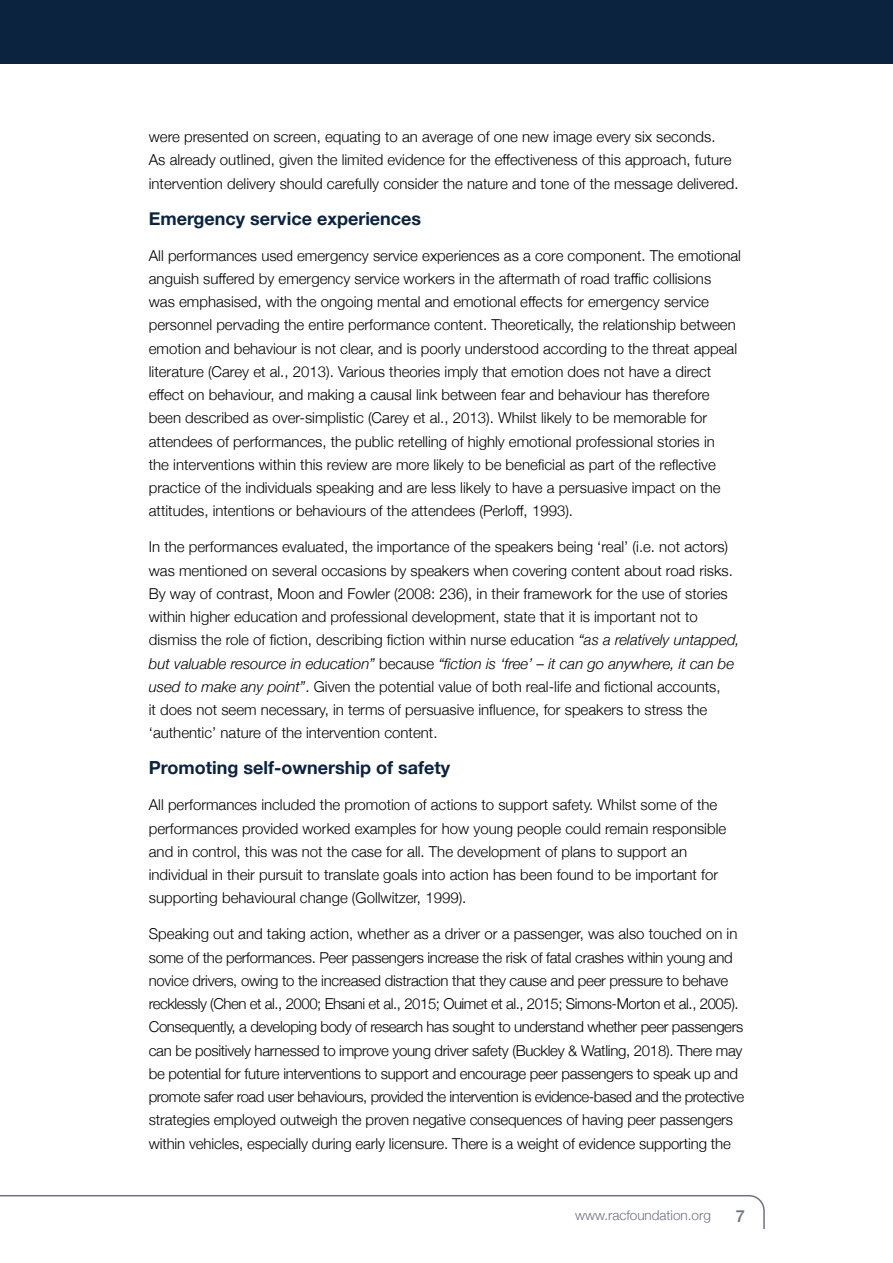
<style>
.page{position:relative;width:893px;height:1263px;background:#0c233f}
.page>*{position:absolute;margin:0;border:0;box-sizing:border-box;transform-origin:0 0}
.t1{font:700 18px "Helvetica Neue";color:#0c233f}
.t2{font:500 16.5px "Helvetica Neue";color:#6f7084}
.t3{font:300 15px/23.2px "Helvetica Neue";color:#000}
.t4{font:300 15px/23.2px "Helvetica Neue";letter-spacing:-.02em;color:#000}
.t5{font:300 13.5px "Helvetica Neue";color:#6f7084}
.s1{font-style:italic}
</style>
<div class="page">
<div style="left:0;top:65px;width:893px;height:1198px;background:#fff"></div>
<hr style="left:0;top:1195px;width:730px;height:1px;background:#6f7084">
<svg style="left:728px;top:1195px;width:37px;height:34px"></svg>
<p class="t3" style="left:149px;top:124px;width:591px">were presented on screen, equating to an average of one new image every six seconds.<br>As already outlined, given the limited evidence for the effectiveness of this approach, future intervention delivery should carefully consider the nature and tone of the message delivered.</p>
<p class="t1" style="left:149px;top:204px;width:274px">Emergency service experiences</p>
<p class="t3" style="left:149px;top:243px;width:594px">All performances used emergency service experiences as a core component. The emotional anguish suffered by emergency service workers in the aftermath of road traffic collisions was emphasised, with the ongoing mental and emotional effects for emergency service personnel pervading the entire performance content. Theoretically, the relationship between emotion and behaviour is not clear, and is poorly understood according to the threat appeal literature (Carey et al., 2013). Various theories imply that emotion does not have a direct effect on behaviour, and making a causal link between fear and behaviour has therefore been described as over-simplistic (Carey et al., 2013). Whilst likely to be memorable for attendees of performances, the public retelling of highly emotional professional stories in<br>the interventions within this review are more likely to be beneficial as part of the reflective practice of the individuals speaking and are less likely to have a persuasive impact on the attitudes, intentions or behaviours of the attendees (Perloff, 1993).</p>
<p class="t3" style="left:149px;top:534px;width:592px">In the performances evaluated, the importance of the speakers being ‘real’ (i.e. not actors) was mentioned on several occasions by speakers when covering content about road risks.<br>By way of contrast, Moon and Fowler (2008: 236), in their framework for the use of stories within higher education and professional development, state that it is important not to dismiss the role of fiction, describing fiction within nurse education <span class="s1">“as a relatively untapped, but valuable resource in education”</span> because <span class="s1">“fiction is ‘free’ – it can go anywhere, it can be used to make any point”</span>. Given the potential value of both real-life and fictional accounts,<br>it does not seem necessary, in terms of persuasive influence, for speakers to stress the ‘authentic’ nature of the intervention content.</p>
<p class="t1" style="left:149px;top:754px;width:303px">Promoting self-ownership of safety</p>
<p class="t3" style="left:149px;top:792px;width:579px">All performances included the promotion of actions to support safety. Whilst some of the performances provided worked examples for how young people could remain responsible and in control, this was not the case for all. The development of plans to support an individual in their pursuit to translate goals into action has been found to be important for supporting behavioural change (Gollwitzer, 1999).</p>
<p class="t4" style="left:149px;top:921px;width:597px">Speaking out and taking action, whether as a driver or a passenger, was also touched on in some of the performances. Peer passengers increase the risk of fatal crashes within young and novice drivers, owing to the increased distraction that they cause and peer pressure to behave recklessly (Chen et al., 2000; Ehsani et al., 2015; Ouimet et al., 2015; Simons-Morton et al., 2005).<br>Consequently, a developing body of research has sought to understand whether peer passengers can be positively harnessed to improve young driver safety (Buckley &amp; Watling, 2018). There may be potential for future interventions to support and encourage peer passengers to speak up and promote safer road user behaviours, provided the intervention is evidence-based and the protective strategies employed outweigh the proven negative consequences of having peer passengers within vehicles, especially during early licensure. There is a weight of evidence supporting the</p>
<p class="t5" style="left:575px;top:1204px;width:137px">www.racfoundation.org</p>
<p class="t2" style="left:736px;top:1203px;width:11px">7</p>
</div>
